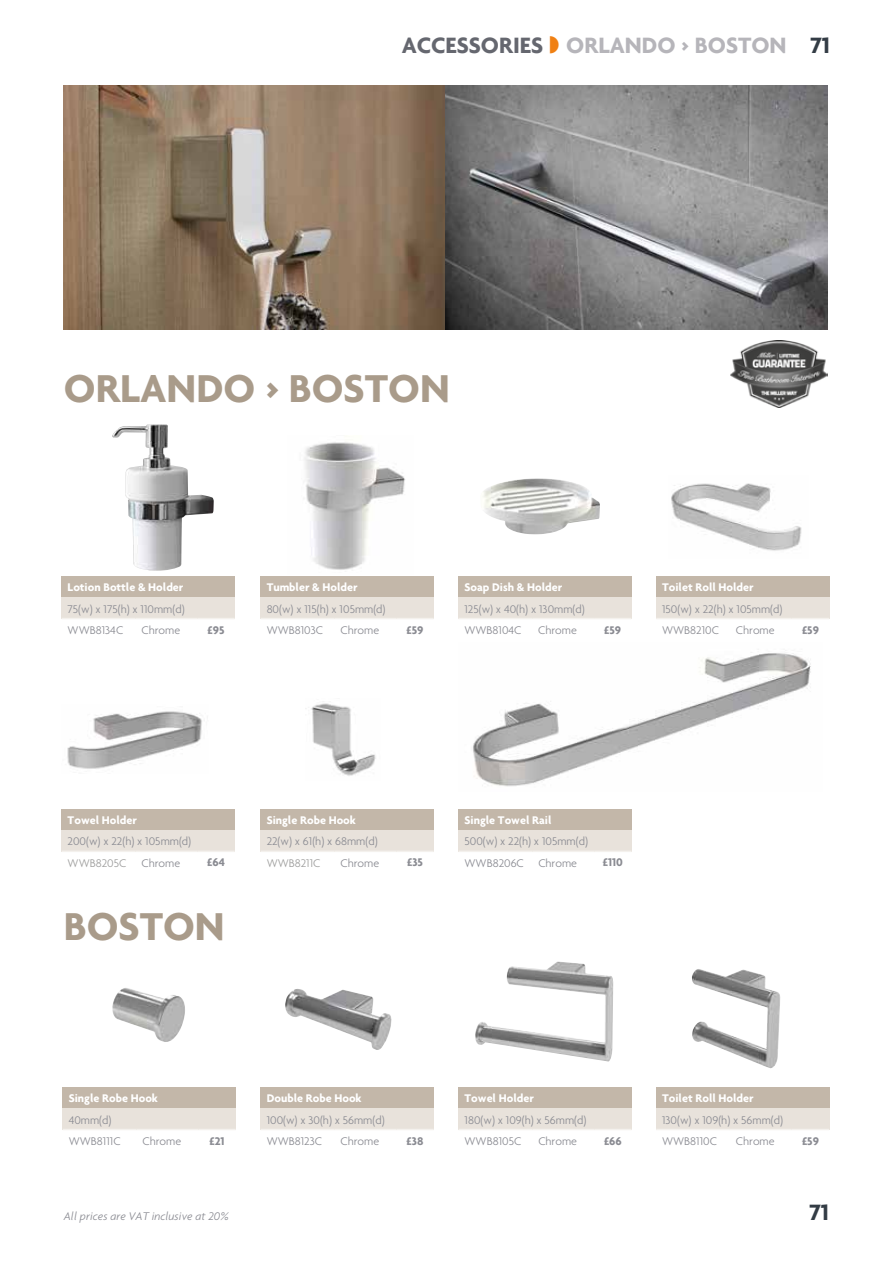
<style>
.page{position:relative;width:893px;height:1263px;background:#fff}
.page>*{position:absolute;margin:0;border:0;box-sizing:border-box;transform-origin:0 0}
.t1{font:700 42px "Agenda";color:#a99b8a}
.t2{font:700 24px "Agenda";color:#b6b5ba}
.t3{font:700 24px "Agenda";color:#333c45}
.t4{font:300 12px/21.1px "Agenda";color:#8a8b92}
.t5{font:700 12px "Agenda";color:#fff}
.t6{font:700 12px "Agenda";color:#8a8b92}
.t7{font:italic 300 12px "Agenda";color:#8a8b92}
.t8{font:300 12px "Agenda";color:#9d9d9c}
.s1{color:#65676f}
.s2{color:#f08013}
</style>
<div class="page">
<img style="left:671px;top:483px;width:131px;height:68px">
<img style="left:692px;top:969px;width:89px;height:99px">
<img style="left:482px;top:478px;width:118px;height:56px">
<img style="left:475px;top:961px;width:138px;height:101px">
<img style="left:304px;top:442px;width:101px;height:128px">
<img style="left:285px;top:989px;width:107px;height:61px">
<img style="left:112px;top:424px;width:102px;height:147px">
<img style="left:112px;top:988px;width:73px;height:54px">
<img style="left:473px;top:652px;width:338px;height:135px">
<img style="left:67px;top:711px;width:135px;height:58px">
<img style="left:311px;top:703px;width:65px;height:73px">
<img style="left:63px;top:85px;width:764px;height:245px">
<div style="left:62px;top:576px;width:173px;height:21px;background:#c3b7a9"></div>
<div style="left:62px;top:597px;width:173px;height:21px;background:#e8e2db"></div>
<hr style="left:62px;top:618px;width:73px;height:1px;background:#f4f1ed">
<hr style="left:135px;top:618px;width:62px;height:1px;background:#f4f1ed">
<hr style="left:197px;top:618px;width:38px;height:1px;background:#f4f1ed">
<div style="left:62px;top:809px;width:173px;height:21px;background:#c3b7a9"></div>
<div style="left:62px;top:830px;width:173px;height:21px;background:#e8e2db"></div>
<hr style="left:62px;top:850px;width:73px;height:2px;background:#f4f1ed">
<hr style="left:135px;top:850px;width:62px;height:2px;background:#f4f1ed">
<hr style="left:197px;top:850px;width:38px;height:2px;background:#f4f1ed">
<div style="left:63px;top:1087px;width:173px;height:21px;background:#c3b7a9"></div>
<div style="left:63px;top:1108px;width:173px;height:21px;background:#e8e2db"></div>
<hr style="left:63px;top:1129px;width:74px;height:1px;background:#f4f1ed">
<hr style="left:137px;top:1129px;width:61px;height:1px;background:#f4f1ed">
<hr style="left:198px;top:1129px;width:38px;height:1px;background:#f4f1ed">
<div style="left:261px;top:1087px;width:173px;height:21px;background:#c3b7a9"></div>
<div style="left:261px;top:1108px;width:173px;height:21px;background:#e8e2db"></div>
<hr style="left:261px;top:1129px;width:73px;height:1px;background:#f4f1ed">
<hr style="left:334px;top:1129px;width:62px;height:1px;background:#f4f1ed">
<hr style="left:396px;top:1129px;width:38px;height:1px;background:#f4f1ed">
<div style="left:459px;top:1087px;width:173px;height:21px;background:#c3b7a9"></div>
<div style="left:459px;top:1108px;width:173px;height:21px;background:#e8e2db"></div>
<hr style="left:459px;top:1129px;width:73px;height:1px;background:#f4f1ed">
<hr style="left:532px;top:1129px;width:62px;height:1px;background:#f4f1ed">
<hr style="left:594px;top:1129px;width:38px;height:1px;background:#f4f1ed">
<div style="left:656px;top:1087px;width:173px;height:21px;background:#c3b7a9"></div>
<div style="left:656px;top:1108px;width:173px;height:21px;background:#e8e2db"></div>
<hr style="left:656px;top:1129px;width:74px;height:1px;background:#f4f1ed">
<hr style="left:730px;top:1129px;width:62px;height:1px;background:#f4f1ed">
<hr style="left:792px;top:1129px;width:37px;height:1px;background:#f4f1ed">
<div style="left:261px;top:809px;width:173px;height:21px;background:#c3b7a9"></div>
<div style="left:261px;top:830px;width:173px;height:21px;background:#e8e2db"></div>
<hr style="left:261px;top:850px;width:73px;height:2px;background:#f4f1ed">
<hr style="left:334px;top:850px;width:62px;height:2px;background:#f4f1ed">
<hr style="left:396px;top:850px;width:38px;height:2px;background:#f4f1ed">
<div style="left:459px;top:809px;width:173px;height:21px;background:#c3b7a9"></div>
<div style="left:459px;top:830px;width:173px;height:21px;background:#e8e2db"></div>
<hr style="left:459px;top:850px;width:73px;height:2px;background:#f4f1ed">
<hr style="left:532px;top:850px;width:62px;height:2px;background:#f4f1ed">
<hr style="left:594px;top:850px;width:38px;height:2px;background:#f4f1ed">
<div style="left:261px;top:576px;width:173px;height:21px;background:#c3b7a9"></div>
<div style="left:261px;top:597px;width:173px;height:21px;background:#e8e2db"></div>
<hr style="left:261px;top:618px;width:73px;height:1px;background:#f4f1ed">
<hr style="left:334px;top:618px;width:62px;height:1px;background:#f4f1ed">
<hr style="left:396px;top:618px;width:38px;height:1px;background:#f4f1ed">
<div style="left:458px;top:576px;width:173px;height:21px;background:#c3b7a9"></div>
<div style="left:458px;top:597px;width:173px;height:21px;background:#e8e2db"></div>
<hr style="left:458px;top:618px;width:74px;height:1px;background:#f4f1ed">
<hr style="left:532px;top:618px;width:62px;height:1px;background:#f4f1ed">
<hr style="left:594px;top:618px;width:37px;height:1px;background:#f4f1ed">
<div style="left:656px;top:576px;width:173px;height:21px;background:#c3b7a9"></div>
<div style="left:656px;top:597px;width:173px;height:21px;background:#e8e2db"></div>
<hr style="left:656px;top:618px;width:74px;height:1px;background:#f4f1ed">
<hr style="left:730px;top:618px;width:62px;height:1px;background:#f4f1ed">
<hr style="left:792px;top:618px;width:37px;height:1px;background:#f4f1ed">
<img style="left:731px;top:340px;width:96px;height:67px">
<h2 class="t2" style="left:402px;top:31px;width:386px"><span class="s1">ACCESSORIES</span> <span class="s2">◗</span> ORLANDO &gt; BOSTON</h2>
<h2 class="t3" style="left:810px;top:31px;width:21px">71</h2>
<h1 class="t1" style="left:64px;top:363px;width:387px">ORLANDO &gt; BOSTON</h1>
<p class="t5" style="left:68px;top:580px;width:117px">Lotion Bottle &amp; Holder</p>
<p class="t4" style="left:68px;top:598px;width:118px">75(w) x 175(h) x 110mm(d)<br>WWB8134C</p>
<p class="t4" style="left:141px;top:619px;width:40px">Chrome</p>
<p class="t6" style="left:208px;top:622px;width:18px">£95</p>
<p class="t5" style="left:267px;top:580px;width:92px">Tumbler &amp; Holder</p>
<p class="t4" style="left:267px;top:598px;width:120px">80(w) x 115(h) x 105mm(d)<br>WWB8103C</p>
<p class="t4" style="left:340px;top:619px;width:40px">Chrome</p>
<p class="t6" style="left:406px;top:622px;width:18px">£59</p>
<p class="t5" style="left:464px;top:580px;width:99px">Soap Dish &amp; Holder</p>
<p class="t4" style="left:464px;top:598px;width:122px">125(w) x 40(h) x 130mm(d)<br>WWB8104C</p>
<p class="t4" style="left:538px;top:619px;width:40px">Chrome</p>
<p class="t6" style="left:604px;top:622px;width:18px">£59</p>
<p class="t5" style="left:662px;top:580px;width:93px">Toilet Roll Holder</p>
<p class="t4" style="left:662px;top:598px;width:122px">150(w) x 22(h) x 105mm(d)<br>WWB8210C</p>
<p class="t4" style="left:736px;top:619px;width:40px">Chrome</p>
<p class="t6" style="left:802px;top:622px;width:18px">£59</p>
<p class="t5" style="left:68px;top:813px;width:71px">Towel Holder</p>
<p class="t4" style="left:68px;top:831px;width:125px">200(w) x 22(h) x 105mm(d)</p>
<p class="t8" style="left:68px;top:856px;width:60px">WWB8205C</p>
<p class="t4" style="left:141px;top:852px;width:40px">Chrome</p>
<p class="t6" style="left:207px;top:855px;width:19px">£64</p>
<h1 class="t1" style="left:64px;top:901px;width:162px">BOSTON</h1>
<p class="t5" style="left:267px;top:813px;width:91px">Single Robe Hook</p>
<p class="t4" style="left:267px;top:831px;width:112px">22(w) x 61(h) x 68mm(d)</p>
<p class="t8" style="left:267px;top:856px;width:55px">WWB8211C</p>
<p class="t4" style="left:340px;top:852px;width:40px">Chrome</p>
<p class="t6" style="left:407px;top:855px;width:17px">£35</p>
<p class="t5" style="left:465px;top:813px;width:88px">Single Towel Rail</p>
<p class="t4" style="left:465px;top:831px;width:125px">500(w) x 22(h) x 105mm(d)<br>WWB8206C Chrome</p>
<p class="t6" style="left:603px;top:855px;width:22px">£110</p>
<p class="t5" style="left:69px;top:1091px;width:91px">Single Robe Hook</p>
<p class="t4" style="left:69px;top:1109px;width:53px">40mm(d)<br>WWB8111C</p>
<p class="t4" style="left:143px;top:1130px;width:40px">Chrome</p>
<p class="t6" style="left:209px;top:1133px;width:17px">£21</p>
<p class="t7" style="left:64px;top:1209px;width:167px">All prices are VAT inclusive at 20%</p>
<p class="t5" style="left:267px;top:1091px;width:96px">Double Robe Hook</p>
<p class="t4" style="left:267px;top:1109px;width:119px">100(w) x 30(h) x 56mm(d)<br>WWB8123C</p>
<p class="t4" style="left:340px;top:1130px;width:40px">Chrome</p>
<p class="t6" style="left:407px;top:1133px;width:18px">£38</p>
<p class="t5" style="left:465px;top:1091px;width:71px">Towel Holder</p>
<p class="t4" style="left:465px;top:1109px;width:123px">180(w) x 109(h) x 56mm(d)<br>WWB8105C</p>
<p class="t4" style="left:538px;top:1130px;width:40px">Chrome</p>
<p class="t6" style="left:604px;top:1133px;width:19px">£66</p>
<p class="t5" style="left:662px;top:1091px;width:93px">Toilet Roll Holder</p>
<p class="t4" style="left:662px;top:1109px;width:122px">130(w) x 109(h) x 56mm(d)<br>WWB8110C</p>
<p class="t4" style="left:736px;top:1130px;width:40px">Chrome</p>
<p class="t6" style="left:802px;top:1133px;width:18px">£59</p>
<h2 class="t3" style="left:809px;top:1198px;width:21px">71</h2>
</div>
